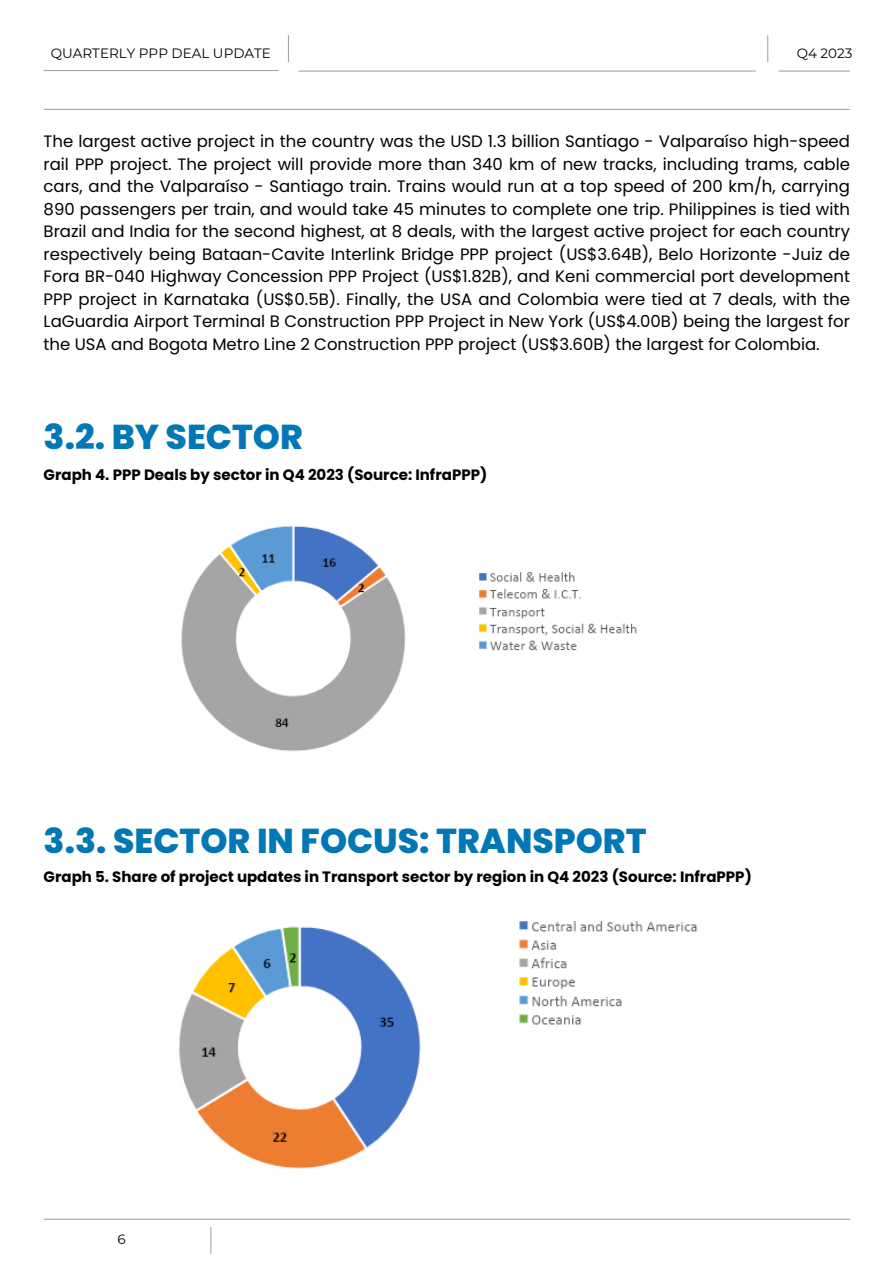
<style>
.page{position:relative;width:894px;height:1264px;background:#fff}
.page>*{position:absolute;margin:0;border:0;box-sizing:border-box;transform-origin:0 0}
.t1{font:800 34.5px "Poppins";color:#0277b5}
.t2{font:16.5px/22.5px "Poppins";color:#000;text-align:justify}
.t3{font:700 15px "Poppins";color:#000}
.t4{font:13.5px "Montserrat";color:#000}
</style>
<div class="page">
<hr style="left:44px;top:1218px;width:805px;height:1px;background:#a6a6a6">
<svg style="left:210px;top:1227px;width:1px;height:26px"></svg>
<hr style="left:44px;top:70px;width:234px;height:1px;background:#a6a6a6">
<hr style="left:298px;top:70px;width:551px;height:2px;background:#a6a6a6">
<hr style="left:44px;top:109px;width:805px;height:1px;background:#a6a6a6">
<svg style="left:288px;top:35px;width:1px;height:27px"></svg>
<svg style="left:767px;top:35px;width:1px;height:27px"></svg>
<div style="left:755px;top:62px;width:23px;height:24px;background:#fff;border-radius:50%"></div>
<img style="left:181px;top:525px;width:456px;height:227px">
<img style="left:179px;top:921px;width:519px;height:248px">
<p class="t4" style="left:51px;top:45px;width:222px">QUARTERLY PPP DEAL UPDATE</p>
<p class="t4" style="left:796px;top:45px;width:57px">Q4 2023</p>
<p class="t2" style="left:44px;top:130px;width:807px">The largest active project in the country was the USD 1.3 billion Santiago - Valparaíso high-speed rail PPP project. The project will provide more than 340 km of new tracks, including trams, cable cars, and the Valparaíso - Santiago train. Trains would run at a top speed of 200 km/h, carrying 890 passengers per train, and would take 45 minutes to complete one trip. Philippines is tied with Brazil and India for the second highest, at 8 deals, with the largest active project for each country respectively being Bataan-Cavite Interlink Bridge PPP project (US$3.64B), Belo Horizonte -Juiz de Fora BR-040 Highway Concession PPP Project (US$1.82B), and Keni commercial port development PPP project in Karnataka (US$0.5B). Finally, the USA and Colombia were tied at 7 deals, with the LaGuardia Airport Terminal B Construction PPP Project in New York (US$4.00B) being the largest for the USA and Bogota Metro Line 2 Construction PPP project (US$3.60B) the largest for Colombia.</p>
<h1 class="t1" style="left:44px;top:413px;width:261px">3.2. BY SECTOR</h1>
<p class="t3" style="left:44px;top:464px;width:445px">Graph 4. PPP Deals by sector in Q4 2023 (Source: InfraPPP)</p>
<h1 class="t1" style="left:44px;top:816px;width:604px">3.3. SECTOR IN FOCUS: TRANSPORT</h1>
<p class="t3" style="left:44px;top:866px;width:709px">Graph 5. Share of project updates in Transport sector by region in Q4 2023 (Source: InfraPPP)</p>
<p class="t4" style="left:117px;top:1230px;width:10px">6</p>
</div>
